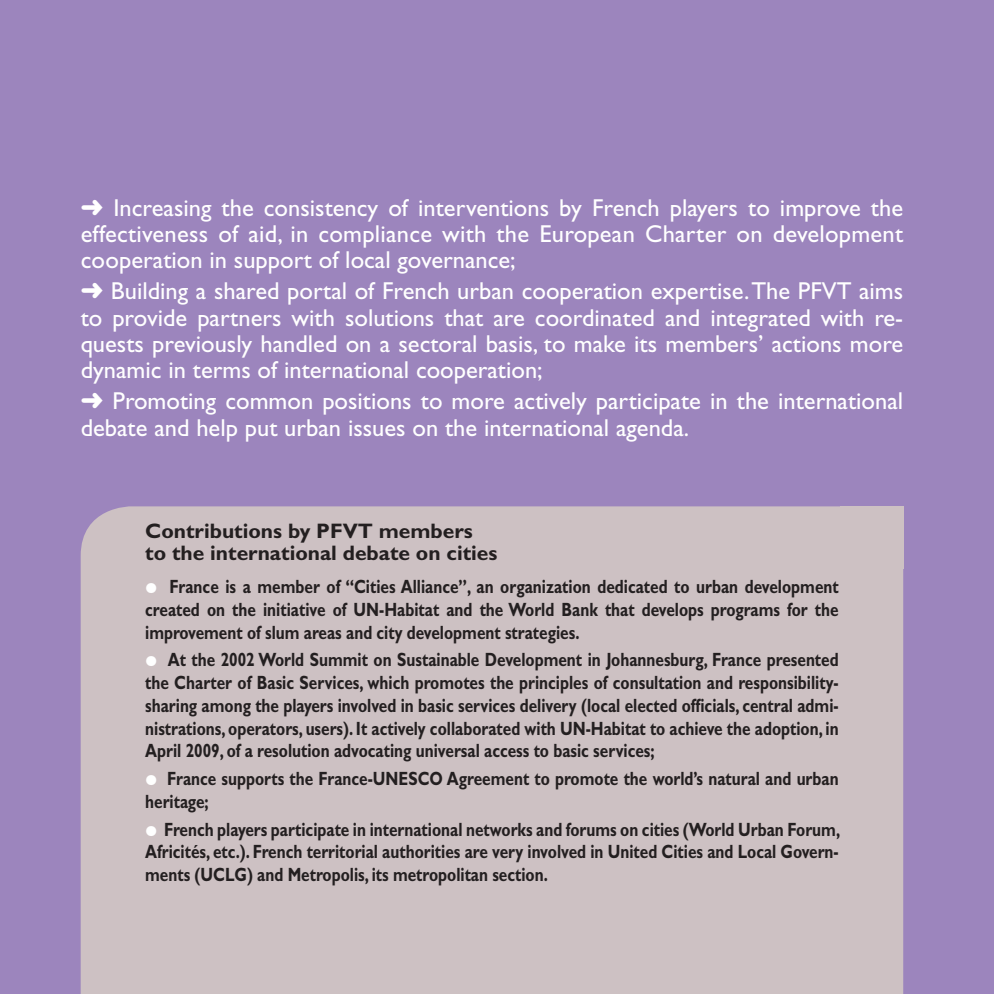
<style>
.page{position:relative;width:994px;height:994px;background:#9c85bd}
.page>*{position:absolute;margin:0;border:0;box-sizing:border-box;transform-origin:0 0}
.t1{font:24.5px/26.2px "Gill Sans Std";color:#fff;text-align:justify}
.t2{font:700 21px/22.8px "Gill Sans Std";color:#231f20}
.t3{font:700 19.25px/22.8px "Gill Sans Std";color:#231f20;text-align:justify;scale:.8 1}
.s1{font-size:35px;color:#fff}
</style>
<div class="page">
<div style="left:81px;top:506px;width:822px;height:488px;background:#cdc1c3"></div>
<div style="left:840px;top:506px;width:63px;height:62px;background:#cdc1c3"></div>
<p class="t1" style="left:81px;top:194px;width:824px">➜ Increasing the consistency of interventions by French players to improve the effectiveness of aid, in compliance with the European Charter on development cooperation in support of local governance;</p>
<p class="t1" style="left:81px;top:278px;width:824px">➜ Building a shared portal of French urban cooperation expertise. The PFVT aims to provide partners with solutions that are coordinated and integrated with re&shy;quests previously handled on a sectoral basis, to make its members’ actions more dynamic in terms of international cooperation;</p>
<p class="t1" style="left:81px;top:388px;width:824px">➜ Promoting common positions to more actively participate in the international debate and help put urban issues on the international agenda.</p>
<p class="t2" style="left:145px;top:519px;width:354px">Contributions by PFVT members to the international debate on cities</p>
<p class="t3" style="left:145px;top:575px;width:868px"><span class="s1">•</span> France is a member of “Cities Alliance”, an organization dedicated to urban development created on the initiative of UN-Habitat and the World Bank that develops programs for the improvement of slum areas and city development strategies.</p>
<p class="t3" style="left:145px;top:648px;width:868px"><span class="s1">•</span> At the 2002 World Summit on Sustainable Development in Johannesburg, France presented the Charter of Basic Services, which promotes the principles of consultation and responsibility&shy;sharing among the players involved in basic services delivery (local elected officials, central admi&shy;nistrations, operators, users). It actively collaborated with UN-Habitat to achieve the adoption, in April 2009, of a resolution advocating universal access to basic services;</p>
<p class="t3" style="left:145px;top:767px;width:868px"><span class="s1">•</span> France supports the France-UNESCO Agreement to promote the world’s natural and urban heritage;</p>
<p class="t3" style="left:145px;top:817px;width:870px"><span class="s1">•</span> French players participate in international networks and forums on cities (World Urban Forum, Africités, etc.). French territorial authorities are very involved in United Cities and Local Govern&shy;ments (UCLG) and Metropolis, its metropolitan section.</p>
</div>
